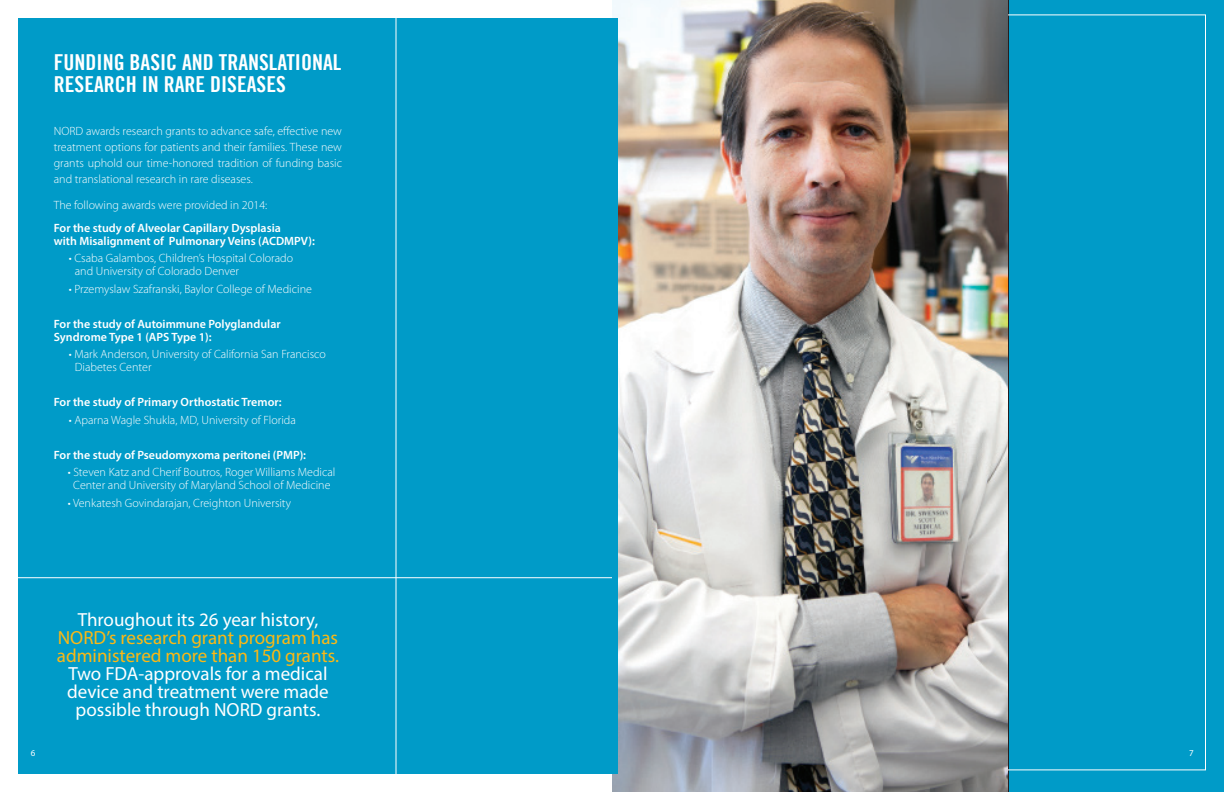
<style>
.page{position:relative;width:1224px;height:792px;background:#fff}
.page>*{position:absolute;margin:0;border:0;box-sizing:border-box;transform-origin:0 0}
.t1{font:22px/22px "Trade Gothic Bold Cond Twenty";color:#fff}
.t2{font:19px/18px "Myriad Pro";color:#fff;text-align:center}
.t3{font:19px/18px "Myriad Pro";color:#fcb814}
.t4{font:300 12px/16px "Myriad Pro";color:#fff}
.t5{font:600 12px/13px "Myriad Pro";color:#fff}
.t6{font:9px "Myriad Pro";color:#fff}
</style>
<div class="page">
<div style="left:1008px;top:0;width:216px;height:792px;background:#009bc8"></div>
<img style="left:612px;top:0;width:396px;height:792px">
<div style="left:18px;top:18px;width:600px;height:756px;background:#009bc8"></div>
<hr style="left:396px;top:0;width:1px;height:792px;background:#fff">
<hr style="left:0;top:577px;width:612px;height:1px;background:#fff">
<h1 class="t1" style="left:54px;top:51px;width:289px">FUNDING BASIC AND TRANSLATIONAL<br>RESEARCH IN RARE DISEASES</h1>
<p class="t4" style="left:54px;top:123px;width:290px;text-align:justify">NORD awards research grants to advance safe, effective new treatment options for patients and their families. These new grants uphold our time-honored tradition of funding basic and translational research in rare diseases.</p>
<p class="t4" style="left:54px;top:197px;width:215px">The following awards were provided in 2014:</p>
<p class="t5" style="left:54px;top:221px;width:263px">For the study of Alveolar Capillary Dysplasia<br>with Misalignment of Pulmonary Veins (ACDMPV):</p>
<p class="t4" style="left:75px;top:252px;width:220px;line-height:13px;text-indent:-6px">• Csaba Galambos, Children’s Hospital Colorado and University of Colorado Denver</p>
<p class="t4" style="left:69px;top:281px;width:245px">• Przemyslaw Szafranski, Baylor College of Medicine</p>
<p class="t5" style="left:54px;top:317px;width:228px">For the study of Autoimmune Polyglandular<br>Syndrome Type 1 (APS Type 1):</p>
<p class="t4" style="left:75px;top:348px;width:253px;line-height:13px;text-indent:-6px">• Mark Anderson, University of California San Francisco<br>Diabetes Center</p>
<p class="t5" style="left:54px;top:396px;width:229px">For the study of Primary Orthostatic Tremor:</p>
<p class="t4" style="left:69px;top:412px;width:229px">• Aparna Wagle Shukla, MD, University of Florida</p>
<p class="t5" style="left:54px;top:448px;width:254px">For the study of Pseudomyxoma peritonei (PMP):</p>
<p class="t4" style="left:68px;top:466px;width:269px;line-height:13px;text-align:center">• Steven Katz and Cherif Boutros, Roger Williams Medical<br>Center and University of Maryland School of Medicine</p>
<p class="t4" style="left:68px;top:495px;width:225px">• Venkatesh Govindarajan, Creighton University</p>
<h2 class="t2" style="left:78px;top:611px;width:242px">Throughout its 26 year history,</h2>
<h2 class="t3" style="left:57px;top:629px;width:284px">NORD’s research grant program has administered more than 150 grants.</h2>
<h2 class="t2" style="left:67px;top:665px;width:263px">Two FDA-approvals for a medical device and treatment were made possible through NORD grants.</h2>
<p class="t6" style="left:31px;top:748px;width:6px">6</p>
<p class="t6" style="left:1189px;top:748px;width:6px">7</p>
</div>
